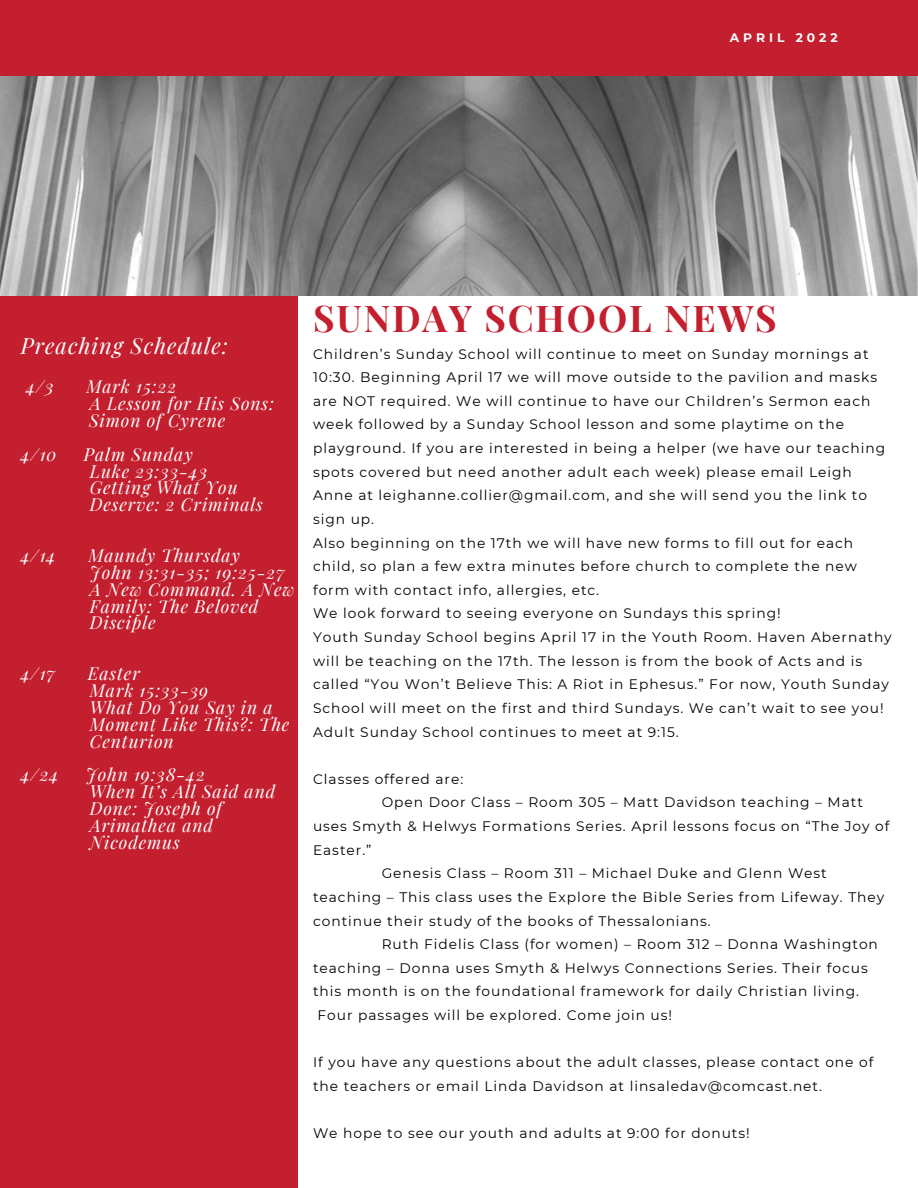
<style>
.page{position:relative;width:918px;height:1188px;background:#fff}
.page>*{position:absolute;margin:0;border:0;box-sizing:border-box;transform-origin:0 0}
.t1{font:700 36.9px "Playfair Display";letter-spacing:.05em;color:#c41f2f}
.t2{font:italic 21.9px "Playfair Display";letter-spacing:.05em;color:#fff}
.t3{font:italic 17.55px "Playfair Display";letter-spacing:.05em;color:#fff}
.t4{font:13.8px/23.7px "Montserrat";letter-spacing:.07em;color:#000}
.t5{font:700 12.3px "Montserrat";letter-spacing:.32em;color:#fff}
</style>
<div class="page">
<div style="left:0;top:295px;width:298px;height:893px;background:#c41f2f"></div>
<img style="left:0;top:76px;width:917px;height:220px">
<div style="left:0;top:0;width:918px;height:76px;background:#c41f2f"></div>
<p class="t5" style="left:730px;top:30px;width:109px">APRIL 2022</p>
<p class="t2" style="left:21px;top:330px;width:209px">Preaching Schedule:</p>
<p class="t3" style="left:26px;top:374px;width:29px">4/3</p>
<p class="t3" style="left:86px;top:374px;width:91px">Mark 15:22</p>
<p class="t3" style="left:90px;top:391px;width:186px">A Lesson for His Sons:</p>
<p class="t3" style="left:89px;top:408px;width:138px">Simon of Cyrene</p>
<p class="t3" style="left:21px;top:442px;width:37px">4/10</p>
<p class="t3" style="left:84px;top:442px;width:110px">Palm Sunday</p>
<p class="t3" style="left:90px;top:459px;width:119px">Luke 23:33-43</p>
<p class="t3" style="left:90px;top:475px;width:149px">Getting What You</p>
<p class="t3" style="left:90px;top:492px;width:175px">Deserve: 2 Criminals</p>
<p class="t3" style="left:21px;top:543px;width:36px">4/14</p>
<p class="t3" style="left:88px;top:543px;width:153px">Maundy Thursday</p>
<p class="t3" style="left:90px;top:560px;width:196px">John 13:31-35; 19:25-27</p>
<p class="t3" style="left:90px;top:577px;width:206px">A New Command. A New</p>
<p class="t3" style="left:90px;top:594px;width:170px">Family: The Beloved</p>
<p class="t3" style="left:90px;top:610px;width:67px">Disciple</p>
<p class="t3" style="left:21px;top:661px;width:36px">4/17</p>
<p class="t3" style="left:88px;top:661px;width:53px">Easter</p>
<p class="t3" style="left:90px;top:678px;width:120px">Mark 15:33-39</p>
<p class="t3" style="left:90px;top:695px;width:184px">What Do You Say in a</p>
<p class="t3" style="left:90px;top:712px;width:201px">Moment Like This?: The</p>
<p class="t3" style="left:90px;top:729px;width:85px">Centurion</p>
<p class="t3" style="left:21px;top:762px;width:39px">4/24</p>
<p class="t3" style="left:86px;top:762px;width:121px">John 19:38-42</p>
<p class="t3" style="left:90px;top:779px;width:187px">When It’s All Said and</p>
<p class="t3" style="left:90px;top:796px;width:134px">Done: Joseph of</p>
<p class="t3" style="left:90px;top:813px;width:125px">Arimathea and</p>
<p class="t3" style="left:90px;top:830px;width:91px">Nicodemus</p>
<p class="t1" style="left:313px;top:292px;width:465px">SUNDAY SCHOOL NEWS</p>
<p class="t4" style="left:313px;top:342px;width:574px">Children’s Sunday School will continue to meet on Sunday mornings at 10:30. Beginning April 17 we will move outside to the pavilion and masks are NOT required. We will continue to have our Children’s Sermon each week followed by a Sunday School lesson and some playtime on the playground. If you are interested in being a helper (we have our teaching spots covered but need another adult each week) please email Leigh Anne at leighanne.collier@gmail.com, and she will send you the link to sign up.</p>
<p class="t4" style="left:313px;top:531px;width:545px">Also beginning on the 17th we will have new forms to fill out for each child, so plan a few extra minutes before church to complete the new form with contact info, allergies, etc.</p>
<p class="t4" style="left:313px;top:602px;width:469px">We look forward to seeing everyone on Sundays this spring!</p>
<p class="t4" style="left:313px;top:625px;width:580px">Youth Sunday School begins April 17 in the Youth Room. Haven Abernathy will be teaching on the 17th. The lesson is from the book of Acts and is called “You Won’t Believe This: A Riot in Ephesus.” For now, Youth Sunday School will meet on the first and third Sundays. We can’t wait to see you!</p>
<p class="t4" style="left:313px;top:720px;width:367px">Adult Sunday School continues to meet at 9:15.</p>
<p class="t4" style="left:313px;top:767px;width:152px">Classes offered are:</p>
<p class="t4" style="left:313px;top:791px;width:578px;text-indent:69px">Open Door Class – Room 305 – Matt Davidson teaching – Matt uses Smyth &amp; Helwys Formations Series. April lessons focus on “The Joy of<br>Easter.”</p>
<p class="t4" style="left:313px;top:861px;width:573px;text-indent:69px">Genesis Class – Room 311 – Michael Duke and Glenn West teaching – This class uses the Explore the Bible Series from Lifeway. They continue their study of the books of Thessalonians.</p>
<p class="t4" style="left:382px;top:932px;width:498px">Ruth Fidelis Class (for women) – Room 312 – Donna Washington</p>
<p class="t4" style="left:313px;top:956px;width:556px">teaching – Donna uses Smyth &amp; Helwys Connections Series. Their focus</p>
<p class="t4" style="left:313px;top:980px;width:548px">this month is on the foundational framework for daily Christian living.</p>
<p class="t4" style="left:318px;top:1003px;width:356px">Four passages will be explored. Come join us!</p>
<p class="t4" style="left:313px;top:1050px;width:562px">If you have any questions about the adult classes, please contact one of the teachers or email Linda Davidson at linsaledav@comcast.net.</p>
<p class="t4" style="left:313px;top:1121px;width:438px">We hope to see our youth and adults at 9:00 for donuts!</p>
</div>
